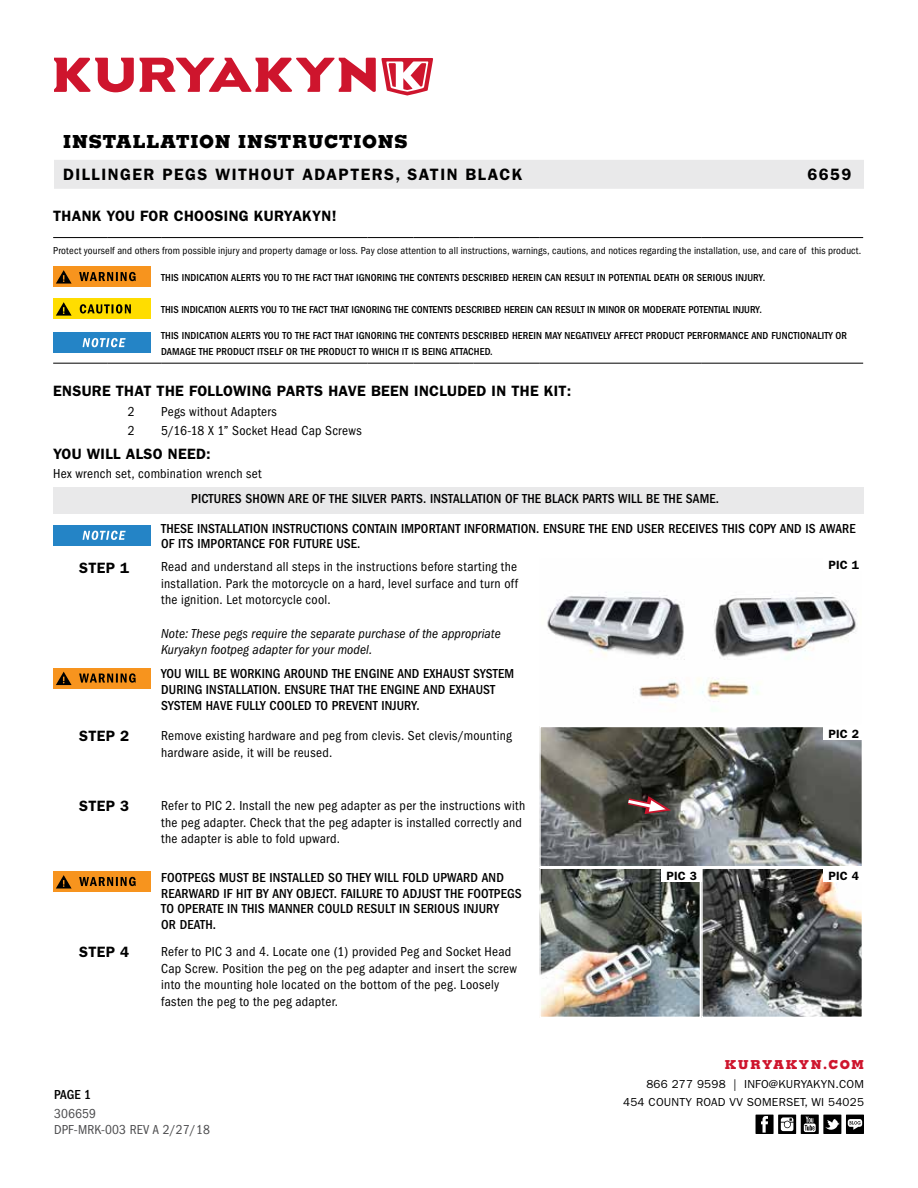
<style>
.page{position:relative;width:918px;height:1188px;background:#fff}
.page>*{position:absolute;margin:0;border:0;box-sizing:border-box;transform-origin:0 0}
.t1{font:800 18px "Memphis";letter-spacing:.04em;color:#000}
.t2{font:600 16.5px "Franklin Gothic";letter-spacing:.09em;color:#000}
.t3{font:600 15px "Franklin Gothic";letter-spacing:.02em;color:#000}
.t4{font:condensed 13.5px/16.5px "Franklin Gothic";letter-spacing:.02em;color:#000}
.t5{font:500 condensed 13.5px/15.8px "Franklin Gothic";letter-spacing:.01em;color:#000}
.t6{font:italic condensed 13.5px/15.8px "Franklin Gothic";letter-spacing:.01em;color:#000}
.t7{font:condensed 13.5px/15.8px "Franklin Gothic";letter-spacing:.01em;color:#4d4d4f}
.t8{font:800 12.3px "Memphis";letter-spacing:.12em;color:#ce152d}
.t9{font:600 12px "Franklin Gothic";letter-spacing:.02em;color:#000}
.t10{font:11.7px/18px "Franklin Gothic";letter-spacing:.02em;color:#000;text-align:right}
.t11{font:500 condensed 10.5px/15.8px "Franklin Gothic";letter-spacing:.01em;color:#000}
.t12{font:condensed 10.5px "Franklin Gothic";letter-spacing:.015em;color:#000}
</style>
<div class="page">
<svg style="left:54px;top:58px;width:379px;height:38px"></svg>
<div style="left:54px;top:160px;width:810px;height:29px;background:#e9e9ea"></div>
<div style="left:846px;top:1115px;width:18px;height:19px;background:#000"></div>
<svg style="left:848px;top:1119px;width:14px;height:11px"></svg>
<svg style="left:778px;top:1115px;width:18px;height:19px"></svg>
<svg style="left:781px;top:1117px;width:12px;height:14px"></svg>
<div style="left:756px;top:1115px;width:18px;height:19px;background:#000"></div>
<svg style="left:761px;top:1116px;width:7px;height:17px"></svg>
<svg style="left:801px;top:1115px;width:18px;height:19px"></svg>
<svg style="left:804px;top:1117px;width:12px;height:15px"></svg>
<div style="left:823px;top:1115px;width:18px;height:19px;background:#000"></div>
<svg style="left:825px;top:1119px;width:15px;height:11px"></svg>
<hr style="left:53px;top:237px;width:54px;height:1px;background:#000">
<hr style="left:107px;top:237px;width:54px;height:1px;background:#000">
<hr style="left:161px;top:237px;width:207px;height:1px;background:#000">
<hr style="left:368px;top:237px;width:45px;height:1px;background:#000">
<hr style="left:413px;top:237px;width:46px;height:1px;background:#000">
<svg style="left:459px;top:237px;width:14px;height:1px"></svg>
<hr style="left:473px;top:237px;width:66px;height:1px;background:#000">
<hr style="left:539px;top:237px;width:162px;height:1px;background:#000">
<hr style="left:701px;top:237px;width:162px;height:1px;background:#000">
<hr style="left:53px;top:363px;width:54px;height:1px;background:#000">
<hr style="left:107px;top:363px;width:54px;height:1px;background:#000">
<hr style="left:161px;top:363px;width:207px;height:1px;background:#000">
<hr style="left:368px;top:363px;width:45px;height:1px;background:#000">
<hr style="left:413px;top:363px;width:46px;height:1px;background:#000">
<svg style="left:459px;top:363px;width:14px;height:1px"></svg>
<hr style="left:473px;top:363px;width:66px;height:1px;background:#000">
<hr style="left:539px;top:363px;width:162px;height:1px;background:#000">
<hr style="left:701px;top:363px;width:162px;height:1px;background:#000">
<div style="left:53px;top:267px;width:97px;height:20px;background:#f7941e"></div>
<svg style="left:79px;top:272px;width:57px;height:9px"></svg>
<svg style="left:56px;top:270px;width:16px;height:14px"></svg>
<div style="left:53px;top:299px;width:97px;height:20px;background:#fd0"></div>
<svg style="left:56px;top:302px;width:16px;height:14px"></svg>
<svg style="left:80px;top:304px;width:51px;height:10px"></svg>
<div style="left:53px;top:333px;width:97px;height:20px;background:#2484c6"></div>
<svg style="left:83px;top:338px;width:43px;height:9px"></svg>
<div style="left:53px;top:525px;width:97px;height:20px;background:#2484c6"></div>
<svg style="left:83px;top:531px;width:43px;height:9px"></svg>
<img style="left:542px;top:592px;width:318px;height:272px">
<div style="left:53px;top:668px;width:97px;height:20px;background:#f7941e"></div>
<svg style="left:79px;top:673px;width:57px;height:10px"></svg>
<svg style="left:56px;top:672px;width:16px;height:13px"></svg>
<div style="left:539px;top:726px;width:324px;height:141px;border:2px solid #fff"></div>
<div style="left:53px;top:872px;width:97px;height:20px;background:#f7941e"></div>
<svg style="left:79px;top:877px;width:57px;height:9px"></svg>
<svg style="left:56px;top:875px;width:16px;height:14px"></svg>
<img style="left:542px;top:870px;width:156px;height:145px">
<div style="left:539px;top:867px;width:162px;height:151px;border:2px solid #fff"></div>
<img style="left:704px;top:870px;width:156px;height:145px">
<div style="left:701px;top:867px;width:162px;height:151px;border:2px solid #fff"></div>
<div style="left:824px;top:727px;width:40px;height:13px;background:#fff"></div>
<div style="left:824px;top:868px;width:40px;height:14px;background:#fff"></div>
<div style="left:662px;top:868px;width:40px;height:14px;background:#fff"></div>
<svg style="left:621px;top:794px;width:50px;height:20px"></svg>
<div style="left:53px;top:487px;width:810px;height:27px;background:#e9e9ea"></div>
<h1 class="t1" style="left:63px;top:130px;width:346px">INSTALLATION INSTRUCTIONS</h1>
<p class="t2" style="left:63px;top:165px;width:461px">DILLINGER PEGS WITHOUT ADAPTERS, SATIN BLACK</p>
<p class="t2" style="left:807px;top:165px;width:46px">6659</p>
<p class="t3" style="left:53px;top:207px;width:285px">THANK YOU FOR CHOOSING KURYAKYN!</p>
<p class="t12" style="left:53px;top:245px;width:810px">Protect yourself and others from possible injury and property damage or loss. Pay close attention to all instructions, warnings, cautions, and notices regarding the installation, use, and care of this product.</p>
<p class="t11" style="left:161px;top:270px;width:606px">THIS INDICATION ALERTS YOU TO THE FACT THAT IGNORING THE CONTENTS DESCRIBED HEREIN CAN RESULT IN POTENTIAL DEATH OR SERIOUS INJURY.</p>
<p class="t11" style="left:161px;top:302px;width:602px">THIS INDICATION ALERTS YOU TO THE FACT THAT IGNORING THE CONTENTS DESCRIBED HEREIN CAN RESULT IN MINOR OR MODERATE POTENTIAL INJURY.</p>
<p class="t11" style="left:161px;top:328px;width:687px">THIS INDICATION ALERTS YOU TO THE FACT THAT IGNORING THE CONTENTS DESCRIBED HEREIN MAY NEGATIVELY AFFECT PRODUCT PERFORMANCE AND FUNCTIONALITY OR<br>DAMAGE THE PRODUCT ITSELF OR THE PRODUCT TO WHICH IT IS BEING ATTACHED.</p>
<p class="t3" style="left:53px;top:382px;width:520px">ENSURE THAT THE FOLLOWING PARTS HAVE BEEN INCLUDED IN THE KIT:</p>
<p class="t4" style="left:128px;top:404px;width:8px">2</p>
<p class="t4" style="left:161px;top:404px;width:117px">Pegs without Adapters</p>
<p class="t4" style="left:128px;top:423px;width:8px">2</p>
<p class="t4" style="left:161px;top:423px;width:202px">5/16-18 X 1” Socket Head Cap Screws</p>
<p class="t3" style="left:53px;top:445px;width:159px">YOU WILL ALSO NEED:</p>
<p class="t4" style="left:53px;top:466px;width:210px">Hex wrench set, combination wrench set</p>
<p class="t5" style="left:191px;top:491px;width:529px">PICTURES SHOWN ARE OF THE SILVER PARTS. INSTALLATION OF THE BLACK PARTS WILL BE THE SAME.</p>
<p class="t5" style="left:161px;top:520px;width:696px">THESE INSTALLATION INSTRUCTIONS CONTAIN IMPORTANT INFORMATION. ENSURE THE END USER RECEIVES THIS COPY AND IS AWARE<br>OF ITS IMPORTANCE FOR FUTURE USE.</p>
<p class="t3" style="left:79px;top:559px;width:52px">STEP 1</p>
<p class="t4" style="left:161px;top:559px;width:358px;text-align:justify">Read and understand all steps in the instructions before starting the installation. Park the motorcycle on a hard, level surface and turn off the ignition. Let motorcycle cool.</p>
<p class="t6" style="left:161px;top:626px;width:341px">Note: These pegs require the separate purchase of the appropriate<br>Kuryakyn footpeg adapter for your model.</p>
<p class="t5" style="left:161px;top:666px;width:354px">YOU WILL BE WORKING AROUND THE ENGINE AND EXHAUST SYSTEM<br>DURING INSTALLATION. ENSURE THAT THE ENGINE AND EXHAUST<br>SYSTEM HAVE FULLY COOLED TO PREVENT INJURY.</p>
<p class="t3" style="left:79px;top:727px;width:52px">STEP 2</p>
<p class="t4" style="left:161px;top:728px;width:352px">Remove existing hardware and peg from clevis. Set clevis/mounting hardware aside, it will be reused.</p>
<p class="t3" style="left:79px;top:797px;width:52px">STEP 3</p>
<p class="t4" style="left:161px;top:798px;width:366px">Refer to PIC 2. Install the new peg adapter as per the instructions with the peg adapter. Check that the peg adapter is installed correctly and the adapter is able to fold upward.</p>
<p class="t5" style="left:161px;top:870px;width:362px">FOOTPEGS MUST BE INSTALLED SO THEY WILL FOLD UPWARD AND REARWARD IF HIT BY ANY OBJECT. FAILURE TO ADJUST THE FOOTPEGS TO OPERATE IN THIS MANNER COULD RESULT IN SERIOUS INJURY<br>OR DEATH.</p>
<p class="t3" style="left:79px;top:943px;width:52px">STEP 4</p>
<p class="t4" style="left:161px;top:944px;width:357px">Refer to PIC 3 and 4. Locate one (1) provided Peg and Socket Head Cap Screw. Position the peg on the peg adapter and insert the screw into the mounting hole located on the bottom of the peg. Loosely fasten the peg to the peg adapter.</p>
<p class="t5" style="left:54px;top:1087px;width:39px">PAGE 1</p>
<p class="t7" style="left:54px;top:1106px;width:157px">306659<br>DPF-MRK-003 REV A 2/27/18</p>
<p class="t9" style="left:828px;top:558px;width:32px">PIC 1</p>
<p class="t9" style="left:828px;top:727px;width:32px">PIC 2</p>
<p class="t9" style="left:666px;top:868px;width:32px">PIC 3</p>
<p class="t9" style="left:828px;top:868px;width:32px">PIC 4</p>
<p class="t8" style="left:725px;top:1057px;width:141px">KURYAKYN.COM</p>
<p class="t10" style="left:623px;top:1076px;width:242px">866 277 9598 | INFO@KURYAKYN.COM<br>454 COUNTY ROAD VV SOMERSET, WI 54025</p>
</div>
